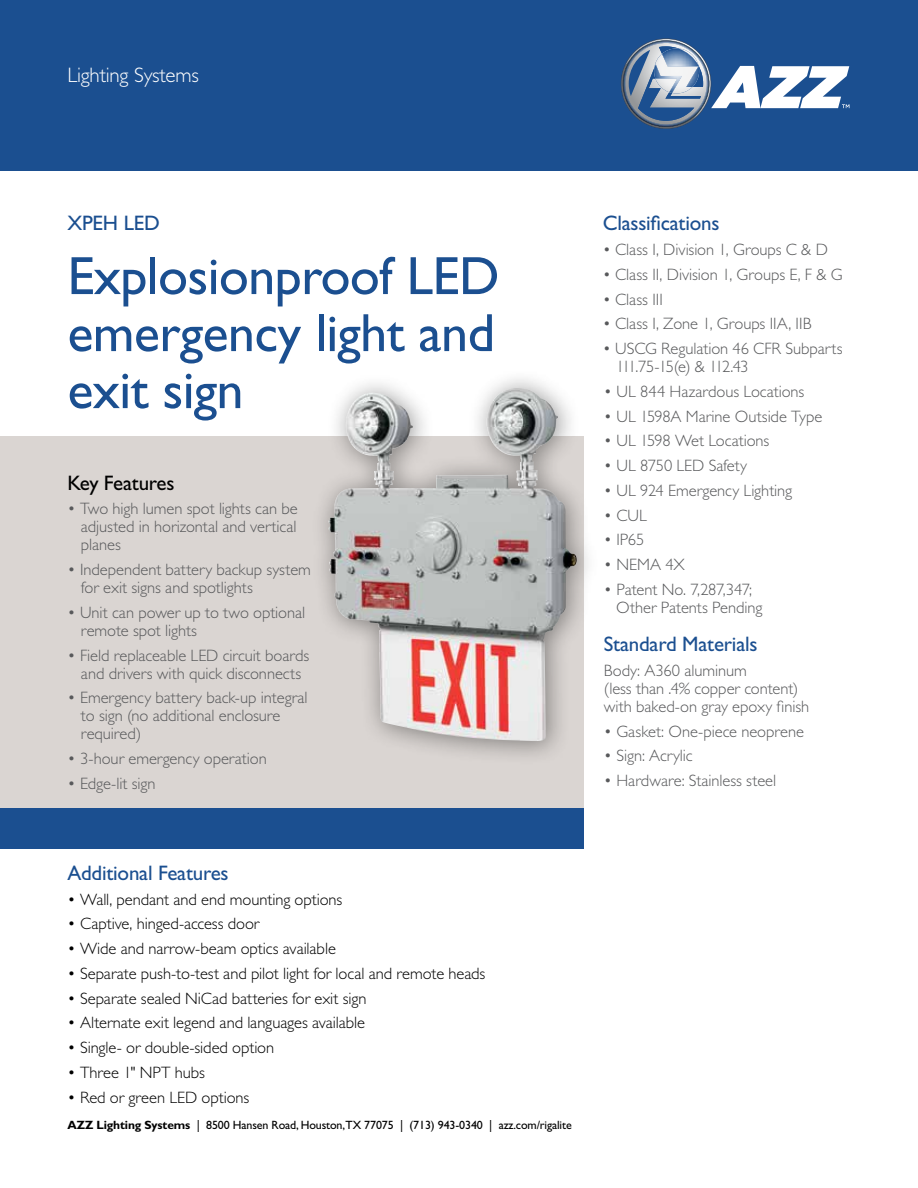
<style>
.page{position:relative;width:918px;height:1188px;background:#fff}
.page>*{position:absolute;margin:0;border:0;box-sizing:border-box;transform-origin:0 0}
.t1{font:54px/57px "Gill Sans Std";letter-spacing:-.01em;color:#1b4f90;text-align:justify}
.t2{font:21px "Gill Sans Std";letter-spacing:-.01em;color:#1b4f90}
.t3{font:300 21px "Gill Sans Std";letter-spacing:-.01em;color:#fff}
.t4{font:21px "Gill Sans Std";letter-spacing:-.01em;color:#000}
.t5{font:300 16.5px/18px "Gill Sans Std";letter-spacing:-.005em;color:#58595b}
.t6{font:300 16.5px "Gill Sans Std";letter-spacing:-.005em;color:#000}
.t7{font:12px "Gill Sans Std";letter-spacing:-.01em;color:#000}
.s1{font-weight:700}
</style>
<div class="page">
<div style="left:0;top:0;width:918px;height:170px;background:#1b4f90"></div>
<svg style="left:621px;top:39px;width:228px;height:90px"></svg>
<div style="left:0;top:436px;width:584px;height:398px;background:#dad5d2"></div>
<div style="left:0;top:808px;width:584px;height:40px;background:#1b4f90"></div>
<div style="left:310px;top:368px;width:291px;height:398px;background:#000;opacity:.41"></div>
<img style="left:329px;top:388px;width:193px;height:136px">
<p class="t3" style="left:68px;top:63px;width:133px">Lighting Systems</p>
<p class="t2" style="left:68px;top:211px;width:94px">XPEH LED</p>
<h1 class="t1" style="left:68px;top:248px;width:433px">Explosionproof LED emergency light and exit sign</h1>
<p class="t4" style="left:68px;top:470px;width:109px">Key Features</p>
<p class="t5" style="left:81px;top:500px;width:218px;text-align:justify;text-indent:-13px">• Two high lumen spot lights can be adjusted in horizontal and vertical planes</p>
<p class="t5" style="left:81px;top:561px;width:232px;text-indent:-13px">• Independent battery backup system for exit signs and spotlights</p>
<p class="t5" style="left:81px;top:603px;width:226px;text-indent:-13px">• Unit can power up to two optional remote spot lights</p>
<p class="t5" style="left:67px;top:646px;width:243px;text-align:center">• Field replaceable LED circuit boards and drivers with quick disconnects</p>
<p class="t5" style="left:81px;top:689px;width:228px;text-indent:-13px">• Emergency battery back-up integral to sign (no additional enclosure required)</p>
<p class="t5" style="left:68px;top:750px;width:201px">• 3-hour emergency operation</p>
<p class="t5" style="left:68px;top:774px;width:90px">• Edge-lit sign</p>
<p class="t2" style="left:68px;top:861px;width:163px">Additional Features</p>
<p class="t6" style="left:68px;top:890px;width:276px">• Wall, pendant and end mounting options</p>
<p class="t6" style="left:68px;top:915px;width:193px">• Captive, hinged-access door</p>
<p class="t6" style="left:68px;top:939px;width:270px">• Wide and narrow-beam optics available</p>
<p class="t6" style="left:68px;top:964px;width:419px">• Separate push-to-test and pilot light for local and remote heads</p>
<p class="t6" style="left:68px;top:989px;width:301px">• Separate sealed NiCad batteries for exit sign</p>
<p class="t6" style="left:68px;top:1014px;width:299px">• Alternate exit legend and languages available</p>
<p class="t6" style="left:68px;top:1038px;width:208px">• Single- or double-sided option</p>
<p class="t6" style="left:68px;top:1063px;width:139px">• Three 1" NPT hubs</p>
<p class="t6" style="left:68px;top:1088px;width:183px">• Red or green LED options</p>
<p class="t7" style="left:68px;top:1118px;width:506px"><span class="s1">AZZ Lighting Systems</span> | 8500 Hansen Road, Houston,TX 77075 | (713) 943-0340 | azz.com/rigalite</p>
<p class="t2" style="left:603px;top:211px;width:118px">Classifications</p>
<p class="t5" style="left:603px;top:241px;width:227px">• Class I, Division 1, Groups C &amp; D</p>
<p class="t5" style="left:603px;top:265px;width:241px">• Class II, Division 1, Groups E, F &amp; G</p>
<p class="t5" style="left:603px;top:290px;width:62px">• Class III</p>
<p class="t5" style="left:603px;top:315px;width:210px">• Class I, Zone 1, Groups IIA, IIB</p>
<p class="t5" style="left:616px;top:340px;width:228px;text-indent:-13px">• USCG Regulation 46 CFR Subparts<br>111.75-15(e) &amp; 112.43</p>
<p class="t5" style="left:604px;top:382px;width:202px">• UL 844 Hazardous Locations</p>
<p class="t5" style="left:604px;top:407px;width:220px">• UL 1598A Marine Outside Type</p>
<p class="t5" style="left:604px;top:432px;width:167px">• UL 1598 Wet Locations</p>
<p class="t5" style="left:604px;top:457px;width:145px">• UL 8750 LED Safety</p>
<p class="t5" style="left:604px;top:481px;width:190px">• UL 924 Emergency Lighting</p>
<p class="t5" style="left:604px;top:506px;width:45px">• CUL</p>
<p class="t5" style="left:604px;top:531px;width:42px">• IP65</p>
<p class="t5" style="left:604px;top:556px;width:82px">• NEMA 4X</p>
<p class="t5" style="left:616px;top:580px;width:148px;text-indent:-12px">• Patent No. 7,287,347;<br>Other Patents Pending</p>
<p class="t2" style="left:604px;top:632px;width:155px">Standard Materials</p>
<p class="t5" style="left:604px;top:661px;width:207px">Body: A360 aluminum<br>(less than .4% copper content) with baked-on gray epoxy finish</p>
<p class="t5" style="left:604px;top:722px;width:202px">• Gasket: One-piece neoprene</p>
<p class="t5" style="left:604px;top:747px;width:90px">• Sign: Acrylic</p>
<p class="t5" style="left:604px;top:772px;width:174px">• Hardware: Stainless steel</p>
</div>
